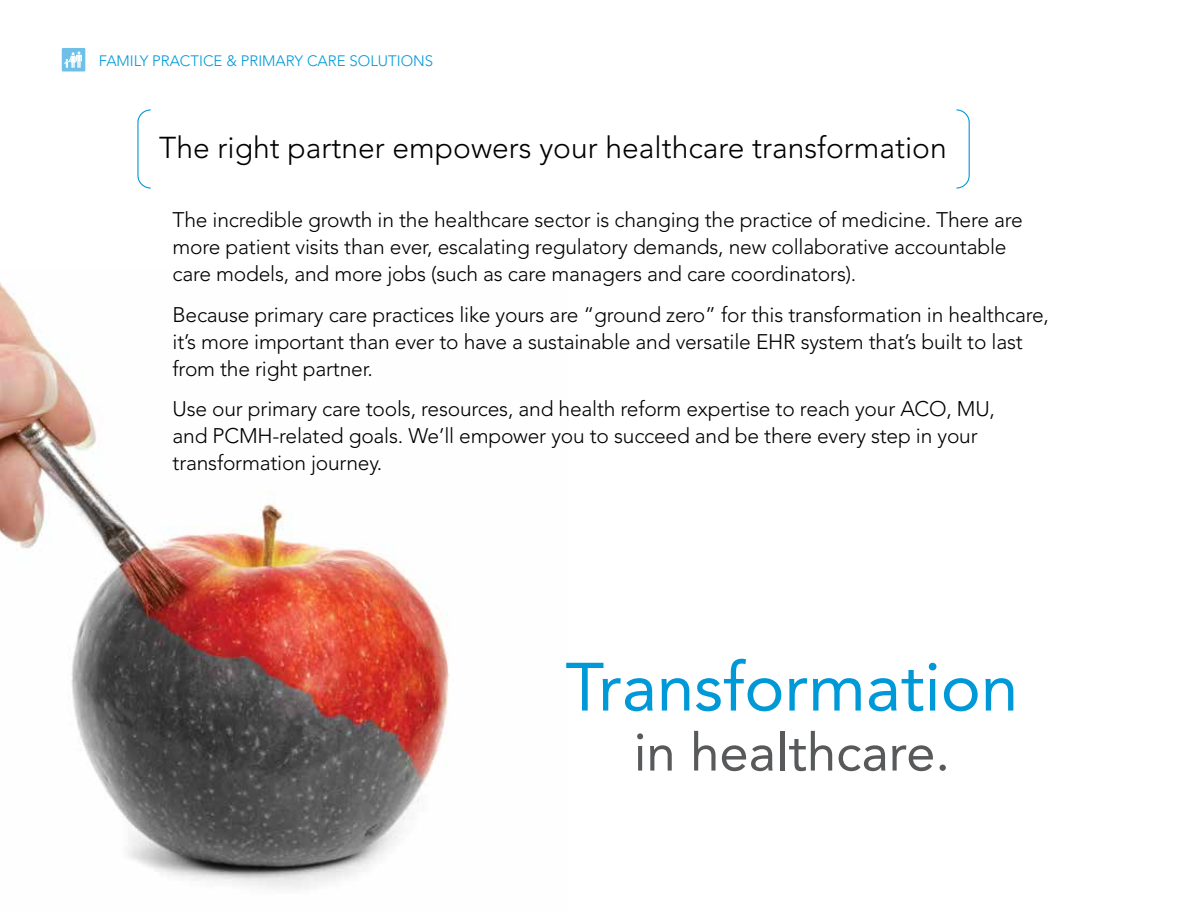
<style>
.page{position:relative;width:1188px;height:918px;background:#fff}
.page>*{position:absolute;margin:0;border:0;box-sizing:border-box;transform-origin:0 0}
.t1{font:67.5px "Avenir";color:#0099d8}
.t2{font:52.5px "Avenir";color:#58595b}
.t3{font:300 30px "Avenir";color:#000}
.t4{font:300 21px/27px "Avenir";letter-spacing:-.01em;color:#000}
.t5{font:300 15px "Avenir";color:#0099d8}
</style>
<div class="page">
<img style="left:0;top:282px;width:449px;height:607px">
<svg style="left:137px;top:109px;width:14px;height:80px"></svg>
<svg style="left:956px;top:109px;width:14px;height:80px"></svg>
<div style="left:62px;top:48px;width:23px;height:23px;background:#6ec0e8"></div>
<svg style="left:64px;top:52px;width:18px;height:16px"></svg>
<p class="t5" style="left:99px;top:52px;width:336px">FAMILY PRACTICE &amp; PRIMARY CARE SOLUTIONS</p>
<h3 class="t3" style="left:159px;top:131px;width:789px">The right partner empowers your healthcare transformation</h3>
<p class="t4" style="left:173px;top:207px;width:852px">The incredible growth in the healthcare sector is changing the practice of medicine. There are more patient visits than ever, escalating regulatory demands, new collaborative accountable care models, and more jobs (such as care managers and care coordinators).</p>
<p class="t4" style="left:173px;top:301px;width:878px">Because primary care practices like yours are “ground zero” for this transformation in healthcare, it’s more important than ever to have a sustainable and versatile EHR system that’s built to last from the right partner.</p>
<p class="t4" style="left:173px;top:396px;width:824px">Use our primary care tools, resources, and health reform expertise to reach your ACO, MU, and PCMH-related goals. We’ll empower you to succeed and be there every step in your transformation journey.</p>
<h1 class="t1" style="left:565px;top:648px;width:454px">Transformation</h1>
<h2 class="t2" style="left:634px;top:722px;width:318px">in healthcare.</h2>
</div>
